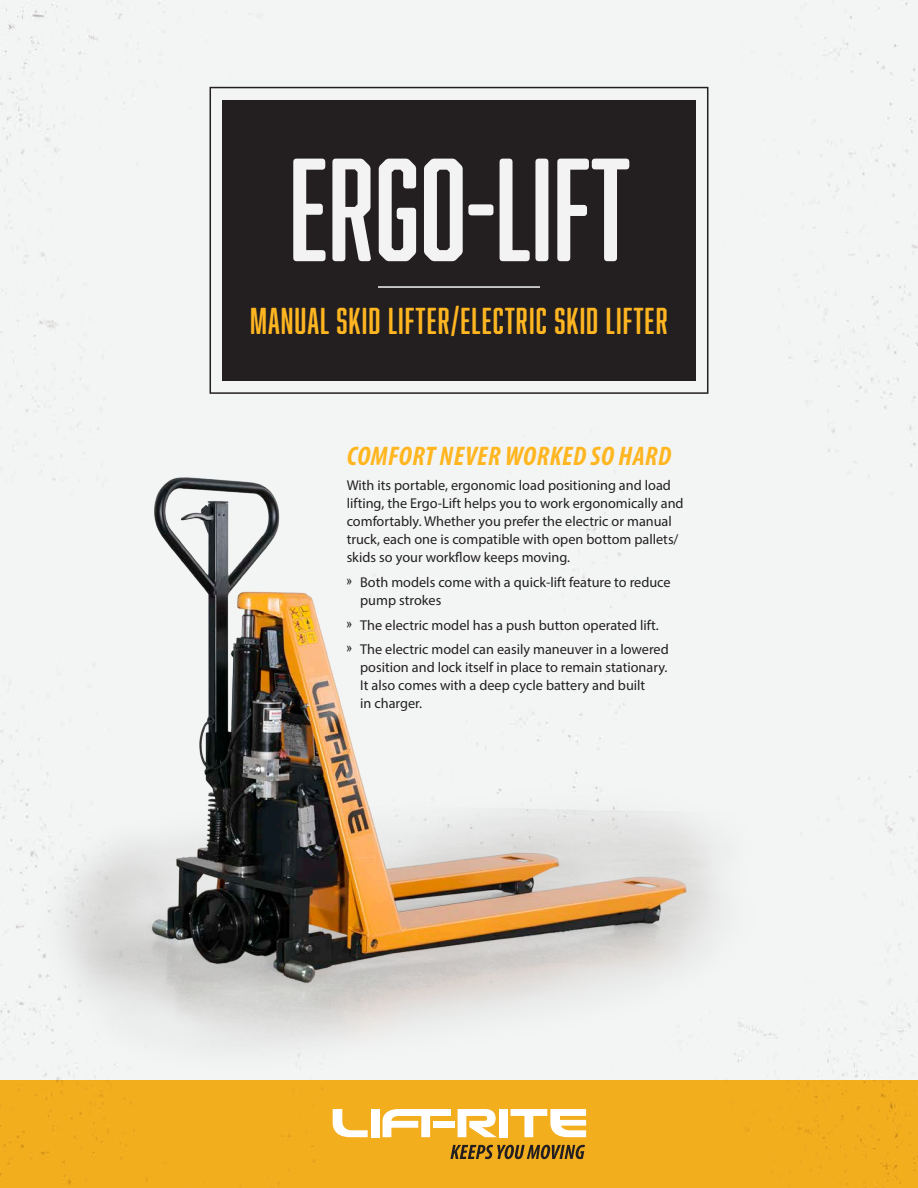
<style>
.page{position:relative;width:918px;height:1188px;background:#fff}
.page>*{position:absolute;margin:0;border:0;box-sizing:border-box;transform-origin:0 0}
.t1{font:135px "Abolition Soft";color:#f3f3f3}
.t2{font:34.5px "Abolition Soft";letter-spacing:.03em;color:#ffb620}
.t3{font:italic 700 condensed 27px "Myriad Pro";letter-spacing:.02em;color:#ffb620}
.t4{font:14.25px/18px "Myriad Pro";color:#231f20}
.s1{font-family:"Abolition Round"}
</style>
<div class="page">
<div style="left:0;top:0;width:918px;height:1080px;background:#f3f5f5"></div>
<img style="left:11px;top:455px;width:746px;height:614px">
<div style="left:0;top:1080px;width:918px;height:108px;background:#f3ae1e"></div>
<div style="left:222px;top:100px;width:474px;height:280px;background:#231f20"></div>
<div style="left:210px;top:87px;width:498px;height:307px;border:2px solid #231f20"></div>
<hr style="left:378px;top:286px;width:162px;height:2px;background:#f3f3f3">
<div style="left:371px;top:1109px;width:9px;height:28px;background:#fff"></div>
<div style="left:499px;top:1109px;width:8px;height:28px;background:#fff"></div>
<div style="left:433px;top:1121px;width:22px;height:7px;background:#fff"></div>
<svg style="left:332px;top:1109px;width:36px;height:28px"></svg>
<svg style="left:383px;top:1109px;width:68px;height:28px"></svg>
<svg style="left:511px;top:1109px;width:75px;height:28px"></svg>
<svg style="left:458px;top:1109px;width:39px;height:28px"></svg>
<svg style="left:450px;top:1145px;width:135px;height:14px"></svg>
<p class="t1" style="left:289px;top:132px;width:343px">ERGO-LIFT</p>
<p class="t2" style="left:250px;top:301px;width:419px">MANUAL SKID LIFTER/ELECTRIC SKID LIFTER</p>
<p class="t3" style="left:347px;top:440px;width:326px">COMFORT NEVER WORKED SO HARD</p>
<p class="t4" style="left:347px;top:476px;width:338px">With its portable, ergonomic load positioning and load lifting, the Ergo-Lift helps you to work ergonomically and comfortably. Whether you prefer the electric or manual truck, each one is compatible with open bottom pallets/ skids so your workflow keeps moving.</p>
<p class="t4" style="left:360px;top:573px;width:312px;text-indent:-14px"><span class="s1">»</span> Both models come with a quick-lift feature to reduce pump strokes</p>
<p class="t4" style="left:347px;top:616px;width:314px"><span class="s1">»</span> The electric model has a push button operated lift.</p>
<p class="t4" style="left:360px;top:640px;width:310px;text-indent:-14px"><span class="s1">»</span> The electric model can easily maneuver in a lowered position and lock itself in place to remain stationary.<br>It also comes with a deep cycle battery and built<br>in charger.</p>
</div>
